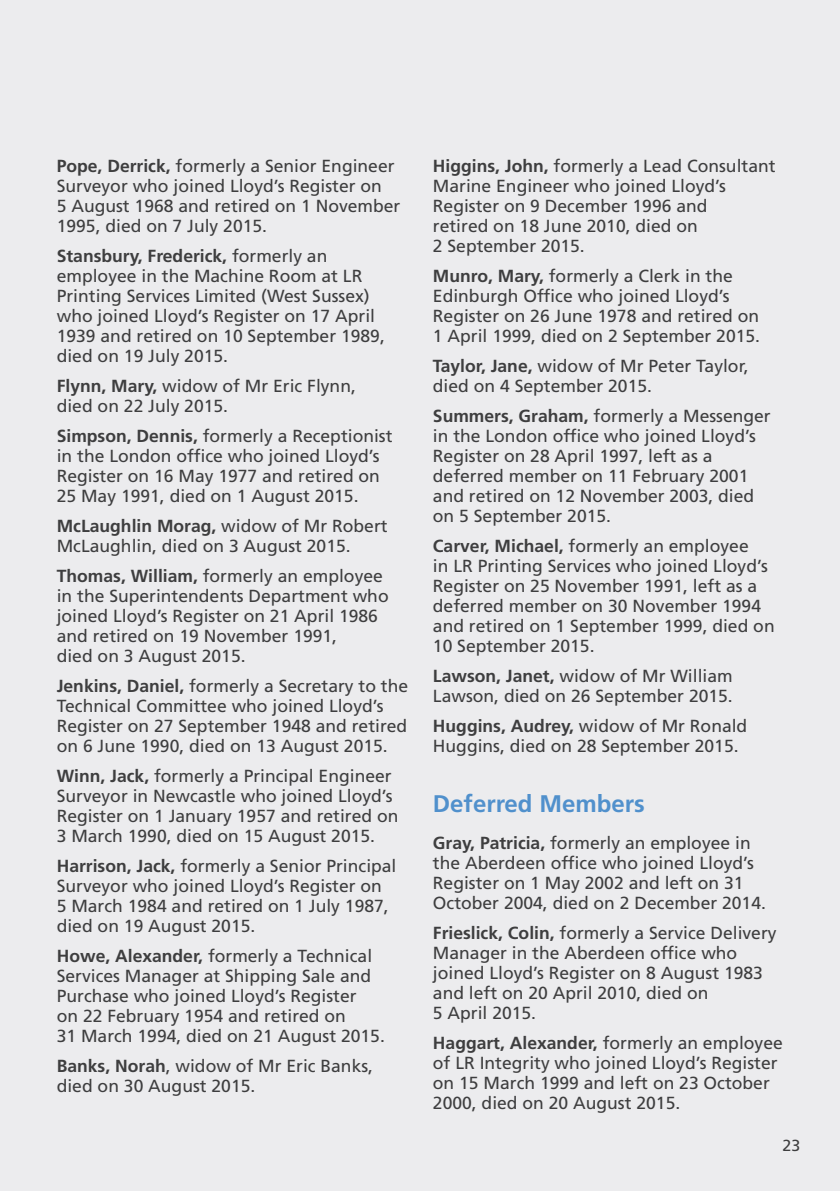
<style>
.page{position:relative;width:840px;height:1191px;background:#fff}
.page>*{position:absolute;margin:0;border:0;box-sizing:border-box;transform-origin:0 0}
.t1{font:700 24px "Frutiger LT Std";color:#5090cc}
.t2{font:17.6px/20px "Frutiger LT Std";color:#3e3e3f}
.t3{font:16px "Frutiger LT Std";color:#3e3e3f}
.s1{font-weight:700}
</style>
<div class="page">
<div style="left:0;top:0;width:839px;height:1191px;background:#ececee"></div>
<p class="t2" style="left:57px;top:156px;width:345px"><span class="s1">Pope, Derrick,</span> formerly a Senior Engineer Surveyor who joined Lloyd’s Register on<br>5 August 1968 and retired on 1 November 1995, died on 7 July 2015.</p>
<p class="t2" style="left:57px;top:246px;width:329px"><span class="s1">Stansbury, Frederick,</span> formerly an employee in the Machine Room at LR Printing Services Limited (West Sussex) who joined Lloyd’s Register on 17 April 1939 and retired on 10 September 1989, died on 19 July 2015.</p>
<p class="t2" style="left:57px;top:376px;width:300px"><span class="s1">Flynn, Mary,</span> widow of Mr Eric Flynn, died on 22 July 2015.</p>
<p class="t2" style="left:57px;top:426px;width:337px"><span class="s1">Simpson, Dennis,</span> formerly a Receptionist in the London office who joined Lloyd’s Register on 16 May 1977 and retired on 25 May 1991, died on 1 August 2015.</p>
<p class="t2" style="left:57px;top:516px;width:332px"><span class="s1">McLaughlin Morag,</span> widow of Mr Robert<br>McLaughlin, died on 3 August 2015.</p>
<p class="t2" style="left:57px;top:565px;width:333px"><span class="s1">Thomas, William,</span> formerly an employee in the Superintendents Department who joined Lloyd’s Register on 21 April 1986 and retired on 19 November 1991,<br>died on 3 August 2015.</p>
<p class="t2" style="left:57px;top:675px;width:353px"><span class="s1">Jenkins, Daniel,</span> formerly a Secretary to the Technical Committee who joined Lloyd’s Register on 27 September 1948 and retired on 6 June 1990, died on 13 August 2015.</p>
<p class="t2" style="left:57px;top:765px;width:343px"><span class="s1">Winn, Jack,</span> formerly a Principal Engineer Surveyor in Newcastle who joined Lloyd’s Register on 1 January 1957 and retired on 3 March 1990, died on 15 August 2015.</p>
<p class="t2" style="left:57px;top:855px;width:341px"><span class="s1">Harrison, Jack,</span> formerly a Senior Principal Surveyor who joined Lloyd’s Register on<br>5 March 1984 and retired on 1 July 1987, died on 19 August 2015.</p>
<p class="t2" style="left:57px;top:945px;width:329px"><span class="s1">Howe, Alexander,</span> formerly a Technical Services Manager at Shipping Sale and Purchase who joined Lloyd’s Register<br>on 22 February 1954 and retired on<br>31 March 1994, died on 21 August 2015.</p>
<p class="t2" style="left:57px;top:1055px;width:318px"><span class="s1">Banks, Norah</span>, widow of Mr Eric Banks, died on 30 August 2015.</p>
<p class="t2" style="left:432px;top:156px;width:344px"><span class="s1">Higgins, John,</span> formerly a Lead Consultant<br>Marine Engineer who joined Lloyd’s<br>Register on 9 December 1996 and<br>retired on 18 June 2010, died on<br>2 September 2015.</p>
<p class="t2" style="left:432px;top:266px;width:328px"><span class="s1">Munro, Mary,</span> formerly a Clerk in the Edinburgh Office who joined Lloyd’s Register on 26 June 1978 and retired on 1 April 1999, died on 2 September 2015.</p>
<p class="t2" style="left:432px;top:356px;width:317px"><span class="s1">Taylor, Jane,</span> widow of Mr Peter Taylor, died on 4 September 2015.</p>
<p class="t2" style="left:432px;top:406px;width:339px"><span class="s1">Summers, Graham,</span> formerly a Messenger in the London office who joined Lloyd’s Register on 28 April 1997, left as a deferred member on 11 February 2001 and retired on 12 November 2003, died on 5 September 2015.</p>
<p class="t2" style="left:432px;top:536px;width:343px"><span class="s1">Carver, Michael,</span> formerly an employee<br>in LR Printing Services who joined Lloyd’s Register on 25 November 1991, left as a deferred member on 30 November 1994 and retired on 1 September 1999, died on 10 September 2015.</p>
<p class="t2" style="left:432px;top:666px;width:301px"><span class="s1">Lawson, Janet,</span> widow of Mr William<br>Lawson, died on 26 September 2015.</p>
<p class="t2" style="left:432px;top:716px;width:316px"><span class="s1">Huggins, Audrey,</span> widow of Mr Ronald<br>Huggins, died on 28 September 2015.</p>
<h1 class="t1" style="left:432px;top:790px;width:213px">Deferred Members</h1>
<p class="t2" style="left:432px;top:833px;width:334px"><span class="s1">Gray, Patricia,</span> formerly an employee in the Aberdeen office who joined Lloyd’s Register on 1 May 2002 and left on 31<br>October 2004, died on 2 December 2014.</p>
<p class="t2" style="left:432px;top:923px;width:345px"><span class="s1">Frieslick, Colin,</span> formerly a Service Delivery Manager in the Aberdeen office who joined Lloyd’s Register on 8 August 1983 and left on 20 April 2010, died on<br>5 April 2015.</p>
<p class="t2" style="left:432px;top:1033px;width:351px"><span class="s1">Haggart, Alexander,</span> formerly an employee of LR Integrity who joined Lloyd’s Register on 15 March 1999 and left on 23 October 2000, died on 20 August 2015.</p>
<p class="t3" style="left:782px;top:1136px;width:19px">23</p>
</div>
